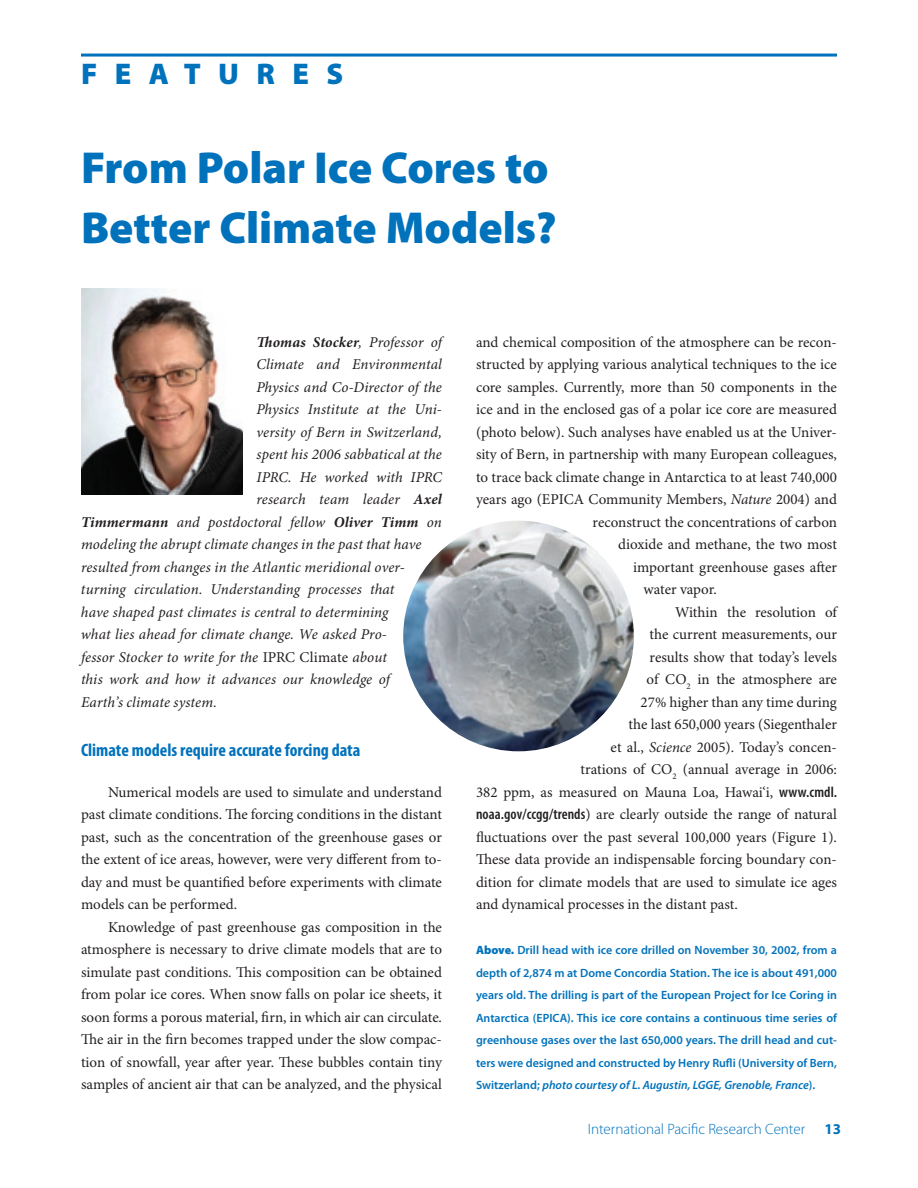
<style>
.page{position:relative;width:918px;height:1188px;background:#fff}
.page>*{position:absolute;margin:0;border:0;box-sizing:border-box;transform-origin:0 0}
.t1{font:900 45px/60px "Myriad Pro";letter-spacing:-.005em;color:#0072bc}
.t2{font:900 30px "Myriad Pro";letter-spacing:.58em;color:#0072bc}
.t3{font:700 condensed 18px "Myriad Pro";color:#0072bc}
.t4{font:15px/22.5px "Minion Pro";color:#231f20;text-align:justify}
.t5{font:italic 15px "Minion Pro";letter-spacing:.005em;color:#231f20}
.t6{font:300 15px "Myriad Pro";color:#0072bc}
.t7{font:italic 700 15px "Minion Pro";letter-spacing:.01em;color:#231f20}
.t8{font:700 15px "Myriad Pro";color:#0072bc}
.t9{font:600 12px/22.5px "Myriad Pro";color:#0072bc;text-align:justify}
.s1{font-weight:400}
.s2{font-weight:700}
.s3{font-style:normal}
.s4{font-style:italic}
.s5{font-family:"Myriad Pro";font-weight:600;font-stretch:condensed}
.s6{font-weight:900}
</style>
<div class="page">
<img style="left:403px;top:521px;width:231px;height:230px;border-radius:50%">
<img style="left:81px;top:289px;width:162px;height:205px">
<hr style="left:81px;top:54px;width:756px;height:3px;background:#0072bc">
<h2 class="t2" style="left:81px;top:56px;width:264px">FEATURES</h2>
<h1 class="t1" style="left:81px;top:139px;width:477px">From Polar Ice Cores to<br>Better Climate Models?</h1>
<p class="t7" style="left:256px;top:333px;width:187px">Thomas Stocker<span class="s1">, Professor of</span></p>
<p class="t5" style="left:256px;top:355px;width:187px">Climate and Environmental</p>
<p class="t5" style="left:256px;top:378px;width:187px">Physics and Co-Director of the</p>
<p class="t5" style="left:256px;top:400px;width:187px">Physics Institute at the Uni-</p>
<p class="t5" style="left:257px;top:423px;width:187px">versity of Bern in Switzerland,</p>
<p class="t5" style="left:257px;top:445px;width:187px">spent his 2006 sabbatical at the</p>
<p class="t5" style="left:257px;top:468px;width:187px">IPRC. He worked with IPRC</p>
<p class="t5" style="left:256px;top:490px;width:187px">research team leader <span class="s2">Axel</span></p>
<p class="t5" style="left:81px;top:513px;width:362px"><span class="s2">Timmermann</span> and postdoctoral fellow <span class="s2">Oliver Timm</span> on</p>
<p class="t5" style="left:81px;top:535px;width:342px">modeling the abrupt climate changes in the past that have</p>
<p class="t5" style="left:81px;top:558px;width:325px">resulted from changes in the Atlantic meridional over-</p>
<p class="t5" style="left:81px;top:580px;width:315px">turning circulation. Understanding processes that</p>
<p class="t5" style="left:81px;top:603px;width:309px">have shaped past climates is central to determining</p>
<p class="t5" style="left:81px;top:625px;width:308px">what lies ahead for climate change. We asked Pro-</p>
<p class="t5" style="left:81px;top:648px;width:307px">fessor Stocker to write for the <span class="s3">IPRC Climate</span> about</p>
<p class="t5" style="left:81px;top:670px;width:310px">this work and how it advances our knowledge of</p>
<p class="t5" style="left:81px;top:693px;width:138px">Earth’s climate system.</p>
<p class="t3" style="left:81px;top:740px;width:281px">Climate models require accurate forcing data</p>
<p class="t4" style="left:81px;top:781px;width:363px;text-indent:27px">Numerical models are used to simulate and understand past climate conditions. The forcing conditions in the distant past, such as the concentration of the greenhouse gases or the extent of ice areas, however, were very different from to&shy;day and must be quantified before experiments with climate models can be performed.</p>
<p class="t4" style="left:81px;top:916px;width:363px;text-indent:27px">Knowledge of past greenhouse gas composition in the atmosphere is necessary to drive climate models that are to simulate past conditions. This composition can be obtained from polar ice cores. When snow falls on polar ice sheets, it soon forms a porous material, firn, in which air can circulate.<br>The air in the firn becomes trapped under the slow compac&shy;tion of snowfall, year after year. These bubbles contain tiny samples of ancient air that can be analyzed, and the physical</p>
<p class="t4" style="left:476px;top:331px;width:362px">and chemical composition of the atmosphere can be recon-</p>
<p class="t4" style="left:476px;top:354px;width:362px">structed by applying various analytical techniques to the ice</p>
<p class="t4" style="left:476px;top:376px;width:362px">core samples. Currently, more than 50 components in the</p>
<p class="t4" style="left:476px;top:399px;width:363px">ice and in the enclosed gas of a polar ice core are measured</p>
<p class="t4" style="left:476px;top:421px;width:362px">(photo below). Such analyses have enabled us at the Univer-</p>
<p class="t4" style="left:476px;top:444px;width:362px">sity of Bern, in partnership with many European colleagues,</p>
<p class="t4" style="left:476px;top:466px;width:363px">to trace back climate change in Antarctica to at least 740,000</p>
<p class="t4" style="left:476px;top:489px;width:362px">years ago (EPICA Community Members, <span class="s4">Nature</span> 2004) and</p>
<p class="t4" style="left:593px;top:511px;width:246px">reconstruct the concentrations of carbon</p>
<p class="t4" style="left:618px;top:534px;width:220px">dioxide and methane, the two most</p>
<p class="t4" style="left:633px;top:556px;width:205px">important greenhouse gases after</p>
<p class="t4" style="left:644px;top:579px;width:75px">water vapor.</p>
<p class="t4" style="left:675px;top:601px;width:163px">Within the resolution of</p>
<p class="t4" style="left:650px;top:624px;width:189px">the current measurements, our</p>
<p class="t4" style="left:650px;top:646px;width:189px">results show that today’s levels</p>
<p class="t4" style="left:647px;top:669px;width:192px">of CO<sub>2</sub> in the atmosphere are</p>
<p class="t4" style="left:641px;top:691px;width:198px">27% higher than any time during</p>
<p class="t4" style="left:629px;top:714px;width:210px">the last 650,000 years (Siegenthaler</p>
<p class="t4" style="left:611px;top:736px;width:228px">et al., <span class="s4">Science</span> 2005). Today’s concen-</p>
<p class="t4" style="left:581px;top:759px;width:258px">trations of CO<sub>2</sub> (annual average in 2006:</p>
<p class="t4" style="left:476px;top:781px;width:362px">382 ppm, as measured on Mauna Loa, Hawai‘i, <span class="s5">www.cmdl.</span></p>
<p class="t4" style="left:476px;top:804px;width:362px"><span class="s5">noaa.gov/ccgg/trends</span>) are clearly outside the range of natural</p>
<p class="t4" style="left:476px;top:826px;width:362px">fluctuations over the past several 100,000 years (Figure 1).</p>
<p class="t4" style="left:476px;top:849px;width:362px">These data provide an indispensable forcing boundary con-</p>
<p class="t4" style="left:476px;top:871px;width:363px">dition for climate models that are used to simulate ice ages</p>
<p class="t4" style="left:476px;top:894px;width:263px">and dynamical processes in the distant past.</p>
<p class="t9" style="left:476px;top:939px;width:363px"><span class="s6">Above.</span> Drill head with ice core drilled on November 30, 2002, from a depth of 2,874 m at Dome Concordia Station. The ice is about 491,000 years old. The drilling is part of the European Project for Ice Coring in Antarctica (EPICA). This ice core contains a continuous time series of greenhouse gases over the last 650,000 years. The drill head and cut&shy;ters were designed and constructed by Henry Rufli (University of Bern, Switzerland; <span class="s4">photo courtesy of L. Augustin, LGGE, Grenoble, France</span>).</p>
<p class="t6" style="left:588px;top:1121px;width:219px">International Pacific Research Center</p>
<p class="t8" style="left:825px;top:1121px;width:18px">13</p>
</div>
